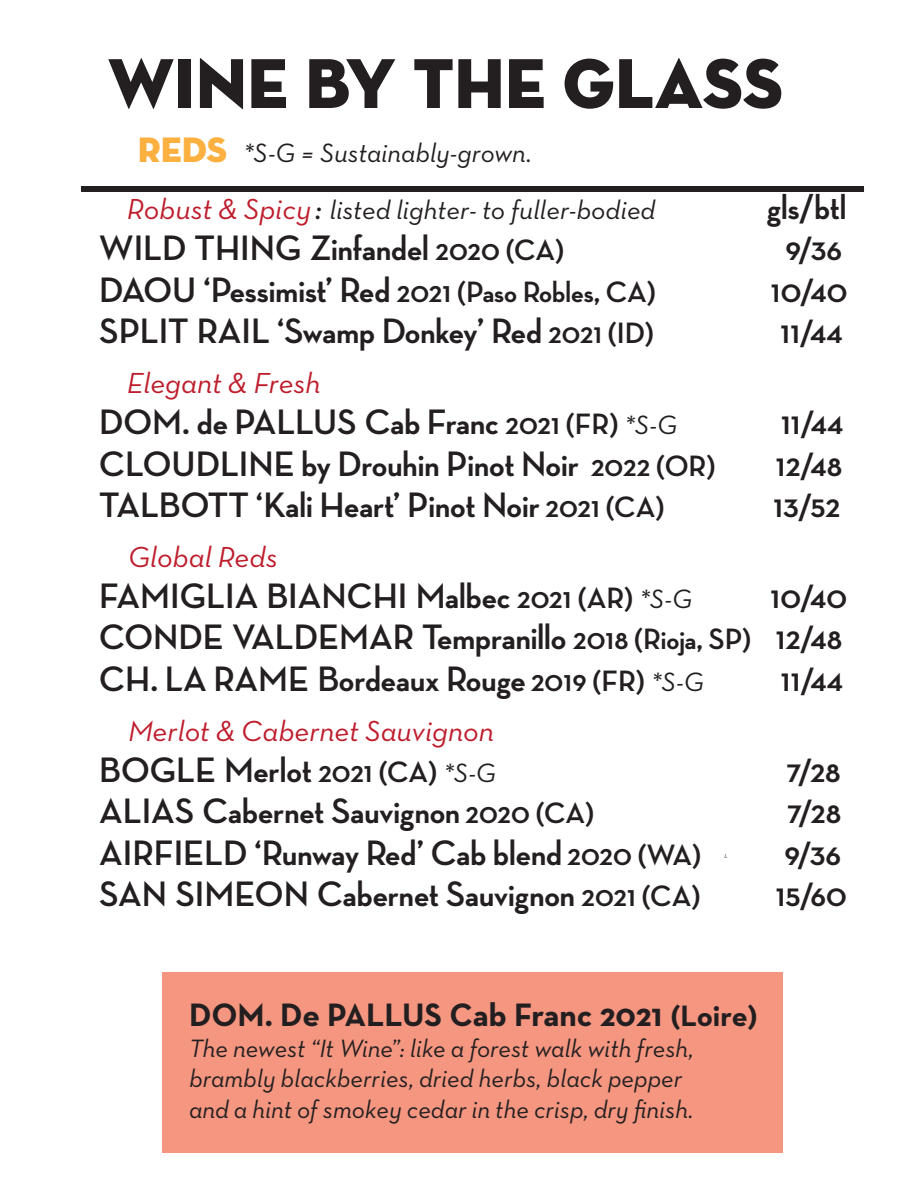
<style>
.page{position:relative;width:918px;height:1188px;background:#fff}
.page>*{position:absolute;margin:0;border:0;box-sizing:border-box;transform-origin:0 0}
.t1{font:71.7px "Neutra Disp Titling";color:#231f20}
.t2{font:700 36px/41.4px "Neutra Disp";color:#231f20}
.t3{font:36px "Neutra Disp Titling";color:#fbb03f}
.t4{font:700 35.4px "Neutra Disp";color:#231f20}
.t5{font:700 33px "Neutra Disp";color:#231f20}
.t6{font:700 33px "Neutra Text";color:#231f20}
.t7{font:700 30px "Neutra Disp";color:#231f20}
.t8{font:italic 29.4px "Neutra Text TF";color:#be1d2c}
.t9{font:italic 27px "Neutra Text TF";color:#231f20}
.t10{font:italic 25.5px/30.6px "Neutra Text TF";color:#231f20}
.t11{font:italic 6px "Neutra Text TF";color:#231f20}
.s1{font-size:29.4px;color:#be1d2c}
.s2{font-size:35.4px}
.s3{font-size:30px}
.s4{font-size:36px}
.s5{font-size:29.4px}
.s6{font-family:"Neutra Text TF";font-weight:400;font-style:italic;font-size:27px}
.s7{font-size:33px}
</style>
<div class="page">
<div style="left:81px;top:186px;width:783px;height:6px;background:#231f20"></div>
<div style="left:162px;top:972px;width:621px;height:181px;background:#f59680"></div>
<h1 class="t1" style="left:108px;top:39px;width:677px">WINE BY THE GLASS</h1>
<p class="t3" style="left:138px;top:127px;width:91px">REDS</p>
<p class="t9" style="left:243px;top:136px;width:290px">*S-G = Sustainably-grown.</p>
<p class="t9" style="left:127px;top:194px;width:530px"><span class="s1">Robust &amp; Spicy</span> <span class="s2">:</span> listed lighter- to fuller-bodied</p>
<p class="t4" style="left:767px;top:187px;width:81px">gls/btl</p>
<p class="t2" style="left:99px;top:228px;width:467px">WILD THING Zinfandel <span class="s3">2020 (CA)</span></p>
<p class="t5" style="left:785px;top:231px;width:58px">9/36</p>
<p class="t7" style="left:99px;top:275px;width:558px"><span class="s4">DAOU ‘Pessimist’ Red</span> 2021 (Paso Robles, CA)</p>
<p class="t5" style="left:771px;top:272px;width:78px">10/40</p>
<p class="t2" style="left:99px;top:311px;width:557px">SPLIT RAIL ‘Swamp Donkey’ Red <span class="s5">2021</span> <span class="s3">(ID)</span></p>
<p class="t5" style="left:781px;top:313px;width:64px">11/44</p>
<p class="t8" style="left:127px;top:365px;width:195px">Elegant &amp; Fresh</p>
<p class="t2" style="left:99px;top:402px;width:580px">DOM. de PALLUS Cab Franc <span class="s3">2021 (FR)</span> <span class="s6">*S-G</span></p>
<p class="t5" style="left:781px;top:405px;width:64px">11/44</p>
<p class="t2" style="left:99px;top:443px;width:618px">CLOUDLINE by Drouhin Pinot Noir <span class="s3">2022 (OR)</span></p>
<p class="t5" style="left:776px;top:446px;width:68px">12/48</p>
<p class="t2" style="left:99px;top:485px;width:567px">TALBOTT ‘Kali Heart’ Pinot Noir <span class="s3">2021 (CA)</span></p>
<p class="t5" style="left:773px;top:487px;width:69px">13/52</p>
<p class="t8" style="left:128px;top:539px;width:151px">Global Reds</p>
<p class="t2" style="left:99px;top:576px;width:595px">FAMIGLIA BIANCHI Malbec <span class="s3">2021 (AR)</span> <span class="s6">*S-G</span></p>
<p class="t5" style="left:771px;top:579px;width:78px">10/40</p>
<p class="t2" style="left:99px;top:617px;width:744px">CONDE VALDEMAR Tempranillo <span class="s3">2018 (Rioja, SP)</span> <span class="s7">12/48<br></span>CH.</p>
<p class="t2" style="left:214px;top:658px;width:492px">RAME Bordeaux Rouge <span class="s3">2019 (FR)</span> <span class="s6">*S-G</span></p>
<p class="t5" style="left:781px;top:661px;width:64px">11/44</p>
<p class="t8" style="left:128px;top:713px;width:367px">Merlot &amp; Cabernet Sauvignon</p>
<p class="t2" style="left:99px;top:750px;width:398px">BOGLE Merlot <span class="s3">2021 (CA)</span> <span class="s6">*S-G</span></p>
<p class="t5" style="left:787px;top:753px;width:55px">7/28</p>
<p class="t2" style="left:99px;top:791px;width:497px">ALIAS Cabernet Sauvigno<span class="s2">n</span> <span class="s3">2020 (CA)</span></p>
<p class="t5" style="left:787px;top:794px;width:55px">7/28</p>
<p class="t2" style="left:99px;top:832px;width:604px">AIRFIELD ‘Runway Red’ Cab blend <span class="s3">2020 (WA)</span></p>
<p class="t5" style="left:784px;top:835px;width:58px">9/36</p>
<p class="t2" style="left:99px;top:874px;width:603px">SAN SIMEON Cabernet Sauvignon <span class="s3">2021 (CA)</span></p>
<p class="t5" style="left:776px;top:876px;width:73px">15/60</p>
<p class="t11" style="left:725px;top:852px;width:5px">L</p>
<p class="t6" style="left:189px;top:994px;width:570px">DOM. De PALLUS Cab Franc 2021 <span class="s3">(Loire)</span></p>
<p class="t10" style="left:189px;top:1032px;width:506px">The newest “It Wine”: like a forest walk with fresh, brambly blackberries, dried herbs, black pepper and a hint of smokey cedar in the crisp, dry finish.</p>
</div>
